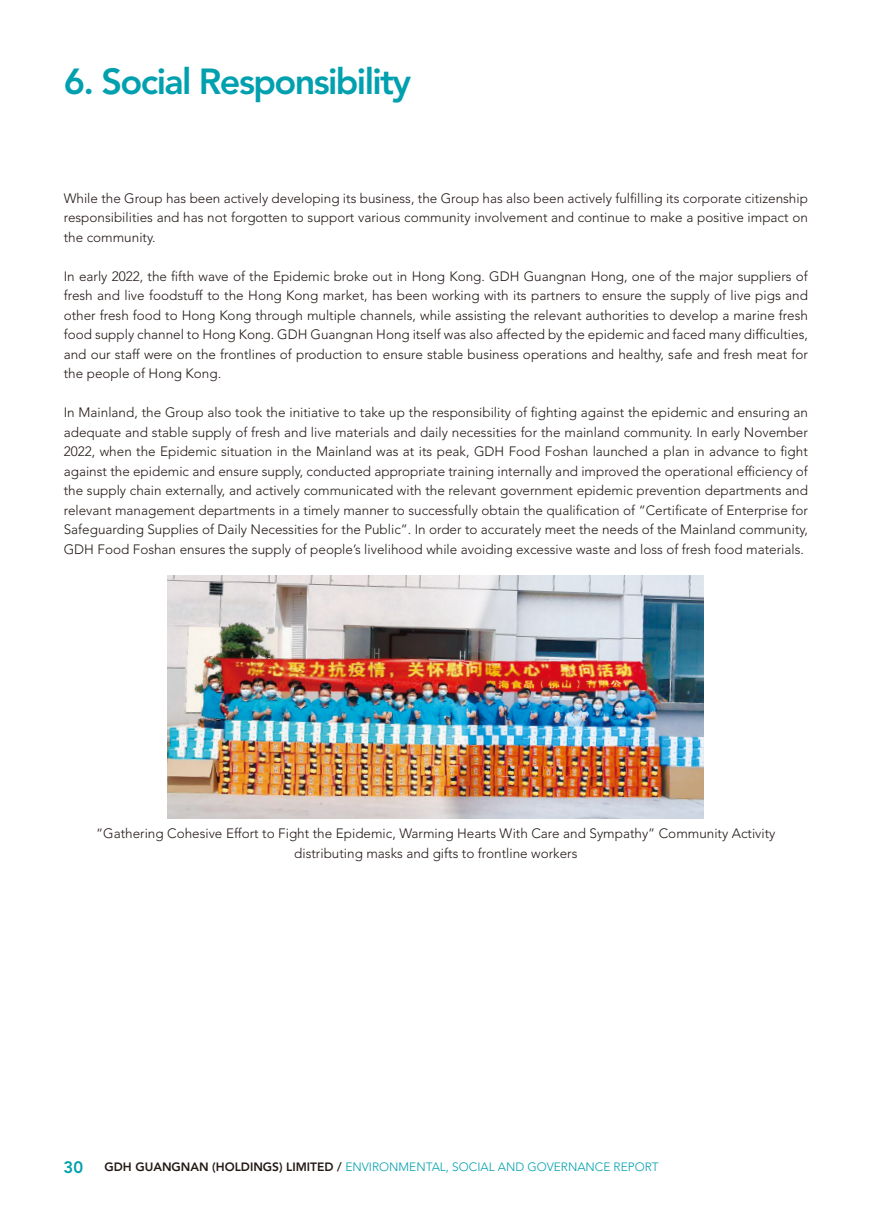
<style>
.page{position:relative;width:893px;height:1212px;background:#fff}
.page>*{position:absolute;margin:0;border:0;box-sizing:border-box;transform-origin:0 0}
.t1{font:800 36px "Avenir LT Std";letter-spacing:-.045em;color:#00a0af}
.t2{font:800 16.5px "Avenir LT Std";color:#00a0af}
.t3{font:300 13.5px/19.5px "Avenir LT Std";color:#231916;text-align:justify}
.t4{font:300 12px "Avenir LT Std";color:#00a0af}
.s1{font-weight:800;color:#231916}
</style>
<div class="page">
<img style="left:168px;top:576px;width:536px;height:243px">
<h1 class="t1" style="left:64px;top:60px;width:349px">6. Social Responsibility</h1>
<p class="t3" style="left:64px;top:188px;width:746px">While the Group has been actively developing its business, the Group has also been actively fulfilling its corporate citizenship responsibilities and has not forgotten to support various community involvement and continue to make a positive impact on the community.</p>
<p class="t3" style="left:64px;top:266px;width:746px">In early 2022, the fifth wave of the Epidemic broke out in Hong Kong. GDH Guangnan Hong, one of the major suppliers of fresh and live foodstuff to the Hong Kong market, has been working with its partners to ensure the supply of live pigs and other fresh food to Hong Kong through multiple channels, while assisting the relevant authorities to develop a marine fresh food supply channel to Hong Kong. GDH Guangnan Hong itself was also affected by the epidemic and faced many difficulties, and our staff were on the frontlines of production to ensure stable business operations and healthy, safe and fresh meat for the people of Hong Kong.</p>
<p class="t3" style="left:64px;top:403px;width:746px">In Mainland, the Group also took the initiative to take up the responsibility of fighting against the epidemic and ensuring an adequate and stable supply of fresh and live materials and daily necessities for the mainland community. In early November 2022, when the Epidemic situation in the Mainland was at its peak, GDH Food Foshan launched a plan in advance to fight against the epidemic and ensure supply, conducted appropriate training internally and improved the operational efficiency of the supply chain externally, and actively communicated with the relevant government epidemic prevention departments and relevant management departments in a timely manner to successfully obtain the qualification of “Certificate of Enterprise for Safeguarding Supplies of Daily Necessities for the Public”. In order to accurately meet the needs of the Mainland community, GDH Food Foshan ensures the supply of people’s livelihood while avoiding excessive waste and loss of fresh food materials.</p>
<p class="t3" style="left:96px;top:824px;width:681px;text-align:center">“Gathering Cohesive Effort to Fight the Epidemic, Warming Hearts With Care and Sympathy” Community Activity distributing masks and gifts to frontline workers</p>
<p class="t2" style="left:63px;top:1157px;width:21px">30</p>
<p class="t4" style="left:105px;top:1160px;width:556px"><span class="s1">GDH GUANGNAN (HOLDINGS) LIMITED /</span> ENVIRONMENTAL, SOCIAL AND GOVERNANCE REPORT</p>
</div>
